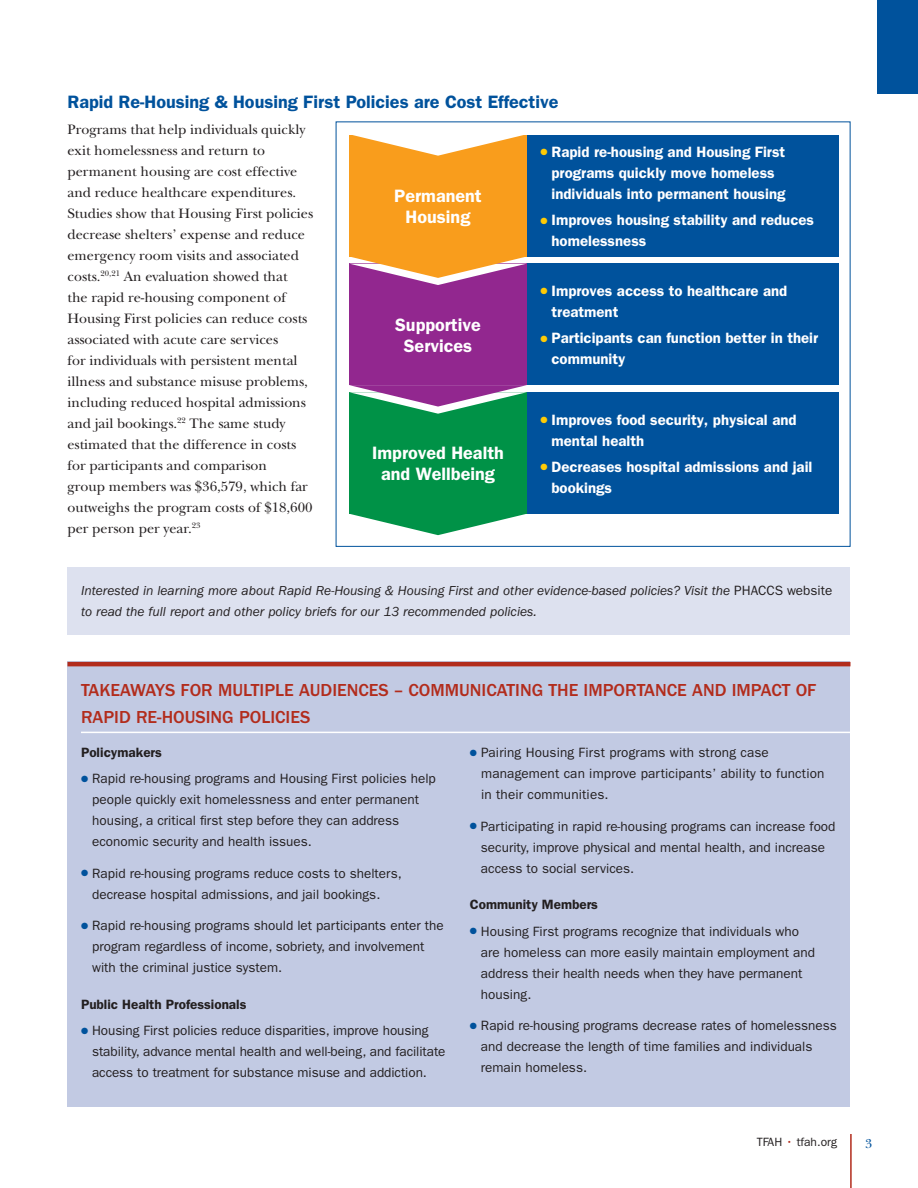
<style>
.page{position:relative;width:918px;height:1188px;background:#fff}
.page>*{position:absolute;margin:0;border:0;box-sizing:border-box;transform-origin:0 0}
.t1{font:500 18px/27px "Franklin Gothic LT";color:#b22c1c}
.t2{font:600 18px/21px "Franklin Gothic LT";color:#fff;text-align:center}
.t3{font:600 18px "Franklin Gothic LT";color:#00529c}
.t4{font:600 15px/21px "Franklin Gothic LT";color:#fff}
.t5{font:14.25px/21px "New Baskerville";color:#231f20}
.t6{font:13.5px/21px "Franklin Gothic LT";color:#231f20}
.t7{font:italic 13.5px/21px "Franklin Gothic LT";color:#231f20}
.t8{font:600 13.5px "Franklin Gothic LT";color:#231f20}
.t9{font:13.5px "New Baskerville";color:#00529c}
.t10{font:12px "Franklin Gothic LT";color:#231f20}
.s1{color:#ffcb05}
.s2{font-style:normal}
.s3{color:#00529c}
.s4{color:#b22c1c}
</style>
<div class="page">
<hr style="left:850px;top:1134px;width:2px;height:54px;background:#b22c1c">
<div style="left:878px;top:0;width:40px;height:94px;background:#00529c"></div>
<div style="left:68px;top:662px;width:782px;height:445px;background:#c2cae3"></div>
<hr style="left:81px;top:732px;width:769px;height:1px;background:#fff">
<hr style="left:68px;top:662px;width:782px;height:4px;background:#b22c1c">
<div style="left:68px;top:567px;width:782px;height:67px;background:#dde1ef"></div>
<div style="left:527px;top:135px;width:311px;height:121px;background:#00529c"></div>
<div style="left:527px;top:264px;width:311px;height:121px;background:#00529c"></div>
<div style="left:527px;top:392px;width:311px;height:122px;background:#00529c"></div>
<div style="left:349px;top:135px;width:178px;height:121px;background:#f99d1c"></div>
<div style="left:349px;top:264px;width:178px;height:121px;background:#92278f"></div>
<div style="left:349px;top:392px;width:178px;height:122px;background:#009247"></div>
<svg style="left:352px;top:135px;width:172px;height:21px"></svg>
<svg style="left:349px;top:256px;width:178px;height:29px"></svg>
<svg style="left:349px;top:385px;width:178px;height:29px"></svg>
<svg style="left:350px;top:514px;width:176px;height:21px"></svg>
<h1 class="t3" style="left:68px;top:91px;width:492px">Rapid Re-Housing &amp; Housing First Policies are Cost Effective</h1>
<p class="t5" style="left:68px;top:118px;width:247px">Programs that help individuals quickly exit homelessness and return to permanent housing are cost effective and reduce healthcare expenditures.<br>Studies show that Housing First policies decrease shelters’ expense and reduce emergency room visits and associated costs.<sup>20,21</sup> An evaluation showed that<br>the rapid re-housing component of Housing First policies can reduce costs associated with acute care services<br>for individuals with persistent mental illness and substance misuse problems, including reduced hospital admissions and jail bookings.<sup>22</sup> The same study estimated that the difference in costs for participants and comparison<br>group members was $36,579, which far outweighs the program costs of $18,600 per person per year.<sup>23</sup></p>
<p class="t4" style="left:552px;top:141px;width:236px;text-indent:-11px"><span class="s1">●</span> Rapid re-housing and Housing First programs quickly move homeless individuals into permanent housing</p>
<p class="t4" style="left:552px;top:209px;width:264px;text-indent:-11px"><span class="s1">●</span> Improves housing stability and reduces homelessness</p>
<p class="t4" style="left:552px;top:280px;width:237px;text-indent:-11px"><span class="s1">●</span> Improves access to healthcare and treatment</p>
<p class="t4" style="left:552px;top:327px;width:268px;text-indent:-11px"><span class="s1">●</span> Participants can function better in their community</p>
<h1 class="t2" style="left:394px;top:185px;width:89px">Permanent<br>Housing</h1>
<h1 class="t2" style="left:395px;top:314px;width:87px">Supportive<br>Services</h1>
<p class="t4" style="left:552px;top:409px;width:247px;text-indent:-11px"><span class="s1">●</span> Improves food security, physical and mental health</p>
<p class="t4" style="left:552px;top:456px;width:262px;text-indent:-11px"><span class="s1">●</span> Decreases hospital admissions and jail bookings</p>
<h1 class="t2" style="left:372px;top:443px;width:133px">Improved Health and Wellbeing</h1>
<p class="t7" style="left:81px;top:581px;width:753px">Interested in learning more about Rapid Re-Housing &amp; Housing First and other evidence-based policies? Visit the <span class="s2">PHACCS website </span>to read the full report and other policy briefs for our 13 recommended policies.</p>
<h1 class="t1" style="left:81px;top:676px;width:737px">TAKEAWAYS FOR MULTIPLE AUDIENCES – COMMUNICATING THE IMPORTANCE AND IMPACT OF<br>RAPID RE-HOUSING POLICIES</h1>
<p class="t8" style="left:81px;top:745px;width:82px">Policymakers</p>
<p class="t6" style="left:92px;top:768px;width:345px;text-indent:-11px"><span class="s3">●</span> Rapid re-housing programs and Housing First policies help people quickly exit homelessness and enter permanent housing, a critical first step before they can address economic security and health issues.</p>
<p class="t6" style="left:92px;top:863px;width:311px;text-indent:-11px"><span class="s3">●</span> Rapid re-housing programs reduce costs to shelters, decrease hospital admissions, and jail bookings.</p>
<p class="t6" style="left:92px;top:915px;width:353px;text-indent:-11px"><span class="s3">●</span> Rapid re-housing programs should let participants enter the program regardless of income, sobriety, and involvement with the criminal justice system.</p>
<p class="t8" style="left:81px;top:997px;width:167px">Public Health Professionals</p>
<p class="t6" style="left:92px;top:1020px;width:355px;text-indent:-11px"><span class="s3">●</span> Housing First policies reduce disparities, improve housing stability, advance mental health and well-being, and facilitate access to treatment for substance misuse and addiction.</p>
<p class="t6" style="left:481px;top:742px;width:345px;text-indent:-11px"><span class="s3">●</span> Pairing Housing First programs with strong case management can improve participants’ ability to function in their communities.</p>
<p class="t6" style="left:481px;top:816px;width:356px;text-indent:-11px"><span class="s3">●</span> Participating in rapid re-housing programs can increase food security, improve physical and mental health, and increase access to social services.</p>
<p class="t8" style="left:470px;top:897px;width:130px">Community Members</p>
<p class="t6" style="left:481px;top:921px;width:336px;text-indent:-11px"><span class="s3">●</span> Housing First programs recognize that individuals who are homeless can more easily maintain employment and address their health needs when they have permanent housing.</p>
<p class="t6" style="left:481px;top:1015px;width:357px;text-indent:-11px"><span class="s3">●</span> Rapid re-housing programs decrease rates of homelessness and decrease the length of time families and individuals remain homeless.</p>
<p class="t10" style="left:757px;top:1135px;width:82px">TFAH <span class="s4">•</span> tfah.org</p>
<p class="t9" style="left:865px;top:1135px;width:9px">3</p>
</div>
